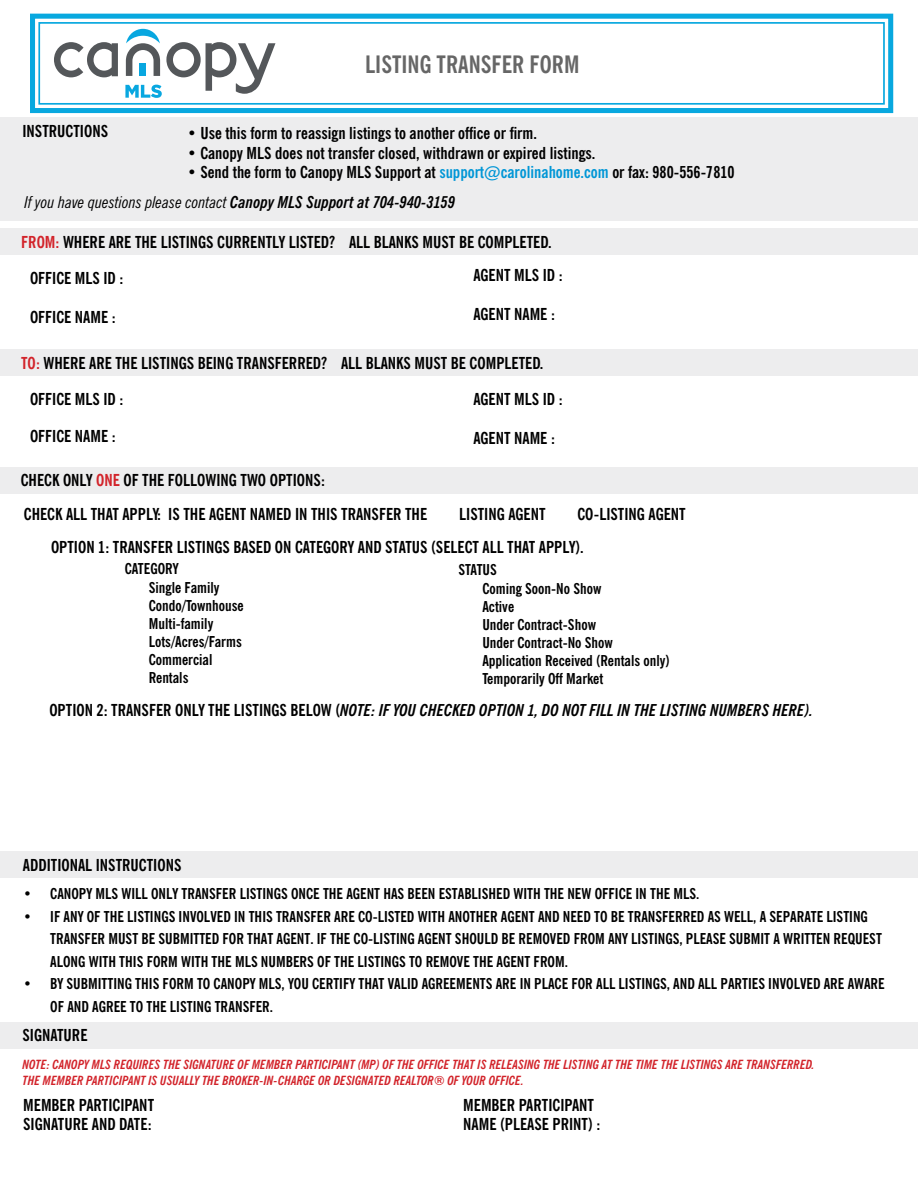
<style>
.page{position:relative;width:918px;height:1188px;background:#fff}
.page>*{position:absolute;margin:0;border:0;box-sizing:border-box;transform-origin:0 0}
.t1{font:700 condensed 24px "News Gothic BT";color:#666}
.t2{font:700 condensed 16.5px/19.8px "News Gothic BT";color:#000}
.t3{font:italic 700 condensed 16.5px "News Gothic BT";color:#000}
.t4{font:italic condensed 16.5px "News Gothic BT";color:#000}
.t5{font:700 condensed 15px/18.1px "News Gothic BT";color:#000}
.t6{font:italic 700 condensed 12.75px/15.3px "News Gothic BT";color:#d2232a}
.s1{color:#0096d6}
.s2{font-weight:700}
.s3{color:#d2232a}
.s4{font-style:normal}
</style>
<div class="page">
<svg style="left:30px;top:13px;width:864px;height:101px"></svg>
<div style="left:38px;top:22px;width:847px;height:83px;border:2px solid #08a8df"></div>
<div style="left:0;top:117px;width:918px;height:103px;background:#ededee"></div>
<div style="left:0;top:228px;width:918px;height:27px;background:#ededee"></div>
<div style="left:0;top:349px;width:918px;height:27px;background:#ededee"></div>
<div style="left:0;top:467px;width:918px;height:27px;background:#ededee"></div>
<div style="left:0;top:851px;width:918px;height:27px;background:#ededee"></div>
<div style="left:0;top:1022px;width:918px;height:27px;background:#ededee"></div>
<svg style="left:54px;top:42px;width:64px;height:35px"></svg>
<svg style="left:125px;top:29px;width:150px;height:69px"></svg>
<p class="t2" style="left:22px;top:121px;width:87px">INSTRUCTIONS</p>
<h1 class="t1" style="left:365px;top:50px;width:216px">LISTING TRANSFER FORM</h1>
<p class="t2" style="left:187px;top:123px;width:351px">• Use this form to reassign listings to another office or firm.</p>
<p class="t2" style="left:187px;top:143px;width:410px">• Canopy MLS does not transfer closed, withdrawn or expired listings.</p>
<p class="t2" style="left:187px;top:162px;width:549px">• Send the form to Canopy MLS Support at <span class="s1">support@carolinahome.com</span> or fax: 980-556-7810</p>
<p class="t4" style="left:25px;top:193px;width:432px">If you have questions please contact <span class="s2">Canopy MLS Support at 704-940-3159</span></p>
<p class="t2" style="left:21px;top:232px;width:532px"><span class="s3">FROM:</span> WHERE ARE THE LISTINGS CURRENTLY LISTED? ALL BLANKS MUST BE COMPLETED.</p>
<p class="t2" style="left:30px;top:268px;width:95px">OFFICE MLS ID :</p>
<p class="t2" style="left:30px;top:307px;width:87px">OFFICE NAME :</p>
<p class="t2" style="left:473px;top:265px;width:91px">AGENT MLS ID :</p>
<p class="t2" style="left:473px;top:304px;width:83px">AGENT NAME :</p>
<p class="t2" style="left:21px;top:353px;width:524px"><span class="s3">TO:</span> WHERE ARE THE LISTINGS BEING TRANSFERRED? ALL BLANKS MUST BE COMPLETED.</p>
<p class="t2" style="left:30px;top:389px;width:95px">OFFICE MLS ID :</p>
<p class="t2" style="left:30px;top:426px;width:87px">OFFICE NAME :</p>
<p class="t2" style="left:21px;top:470px;width:306px">CHECK ONLY <span class="s3">ONE</span> OF THE FOLLOWING TWO OPTIONS:</p>
<p class="t2" style="left:473px;top:389px;width:91px">AGENT MLS ID :</p>
<p class="t2" style="left:473px;top:428px;width:83px">AGENT NAME :</p>
<p class="t2" style="left:24px;top:504px;width:405px">CHECK ALL THAT APPLY: IS THE AGENT NAMED IN THIS TRANSFER THE</p>
<p class="t2" style="left:459px;top:504px;width:88px">LISTING AGENT</p>
<p class="t2" style="left:578px;top:504px;width:110px">CO-LISTING AGENT</p>
<p class="t2" style="left:51px;top:537px;width:534px">OPTION 1: TRANSFER LISTINGS BASED ON CATEGORY AND STATUS (SELECT ALL THAT APPLY).</p>
<p class="t5" style="left:149px;top:560px;width:96px;text-indent:-24px">CATEGORY<br>Single Family<br>Condo/Townhouse<br>Multi-family<br>Lots/Acres/Farms<br>Commercial<br>Rentals</p>
<p class="t5" style="left:482px;top:560px;width:189px;text-indent:-24px">STATUS<br>Coming Soon-No Show<br>Active<br>Under Contract-Show<br>Under Contract-No Show<br>Application Received (Rentals only)<br>Temporarily Off Market</p>
<p class="t3" style="left:49px;top:700px;width:765px"><span class="s4">OPTION 2: TRANSFER ONLY THE LISTINGS BELOW (</span>NOTE: IF YOU CHECKED OPTION 1, DO NOT FILL IN THE LISTING NUMBERS HERE).</p>
<p class="t2" style="left:23px;top:855px;width:160px">ADDITIONAL INSTRUCTIONS</p>
<p class="t5" style="left:23px;top:884px;width:678px">• CANOPY MLS WILL ONLY TRANSFER LISTINGS ONCE THE AGENT HAS BEEN ESTABLISHED WITH THE NEW OFFICE IN THE MLS.</p>
<p class="t5" style="left:50px;top:905px;width:833px;line-height:22.5px;text-indent:-27px">• IF ANY OF THE LISTINGS INVOLVED IN THIS TRANSFER ARE CO-LISTED WITH ANOTHER AGENT AND NEED TO BE TRANSFERRED AS WELL, A SEPARATE LISTING<br>TRANSFER MUST BE SUBMITTED FOR THAT AGENT. IF THE CO-LISTING AGENT SHOULD BE REMOVED FROM ANY LISTINGS, PLEASE SUBMIT A WRITTEN REQUEST<br>ALONG WITH THIS FORM WITH THE MLS NUMBERS OF THE LISTINGS TO REMOVE THE AGENT FROM.</p>
<p class="t5" style="left:50px;top:972px;width:836px;line-height:22.5px;text-indent:-27px">• BY SUBMITTING THIS FORM TO CANOPY MLS, YOU CERTIFY THAT VALID AGREEMENTS ARE IN PLACE FOR ALL LISTINGS, AND ALL PARTIES INVOLVED ARE AWARE<br>OF AND AGREE TO THE LISTING TRANSFER.</p>
<p class="t2" style="left:22px;top:1025px;width:67px">SIGNATURE</p>
<p class="t6" style="left:22px;top:1057px;width:794px">NOTE: CANOPY MLS REQUIRES THE SIGNATURE OF MEMBER PARTICIPANT (MP) OF THE OFFICE THAT IS RELEASING THE LISTING AT THE TIME THE LISTINGS ARE TRANSFERRED.<br>THE MEMBER PARTICIPANT IS USUALLY THE BROKER-IN-CHARGE OR DESIGNATED REALTOR® OF YOUR OFFICE.</p>
<p class="t2" style="left:23px;top:1095px;width:132px">MEMBER PARTICIPANT<br>SIGNATURE AND DATE:</p>
<p class="t2" style="left:463px;top:1095px;width:139px">MEMBER PARTICIPANT<br>NAME (PLEASE PRINT) :</p>
</div>
